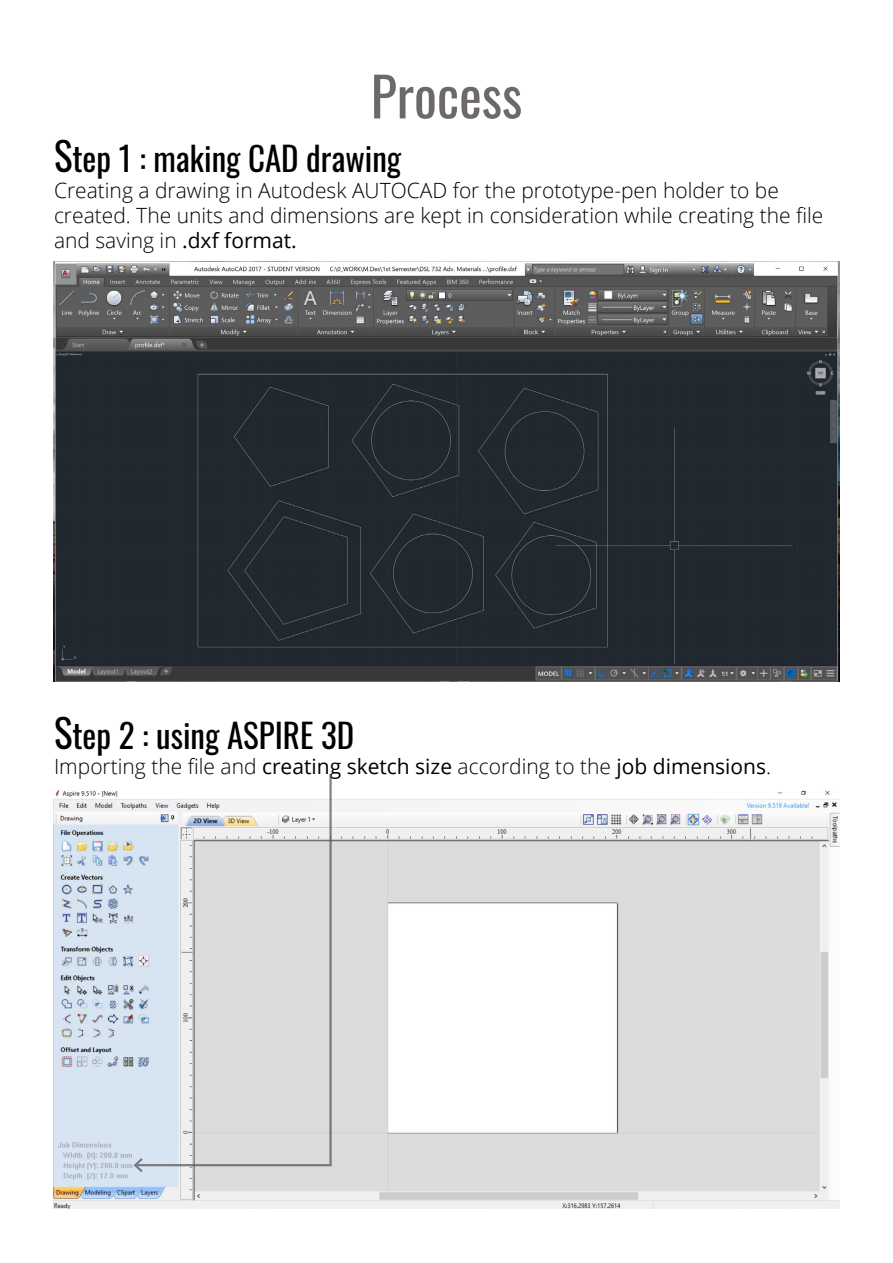
<style>
.page{position:relative;width:893px;height:1263px;background:#fff}
.page>*{position:absolute;margin:0;border:0;box-sizing:border-box;transform-origin:0 0}
.t1{font:54px "Oswald";color:#6d696a}
.t2{font:33px "Oswald";color:#000}
.t3{font:300 21px/25.2px "Open Sans";color:#000}
.s1{font-size:39px}
.s2{font-weight:400}
</style>
<div class="page">
<img style="left:54px;top:261px;width:785px;height:420px">
<img style="left:54px;top:789px;width:785px;height:420px">
<svg style="left:133px;top:774px;width:200px;height:393px"></svg>
<svg style="left:132px;top:1156px;width:13px;height:18px"></svg>
<h1 class="t1" style="left:371px;top:48px;width:153px">Process</h1>
<h2 class="t2" style="left:54px;top:130px;width:349px"><span class="s1">S</span>tep 1 : making CAD drawing</h2>
<p class="t3" style="left:54px;top:177px;width:771px">Creating a drawing in Autodesk AUTOCAD for the prototype-pen holder to be created. The units and dimensions are kept in consideration while creating the file and saving in <span class="s2">.dxf format.</span></p>
<h2 class="t2" style="left:54px;top:706px;width:302px"><span class="s1">S</span>tep 2 : using ASPIRE 3D</h2>
<p class="t3" style="left:54px;top:753px;width:719px">Importing the file and <span class="s2">creating sketch size</span> according to the <span class="s2">job dimensions</span>.</p>
</div>
